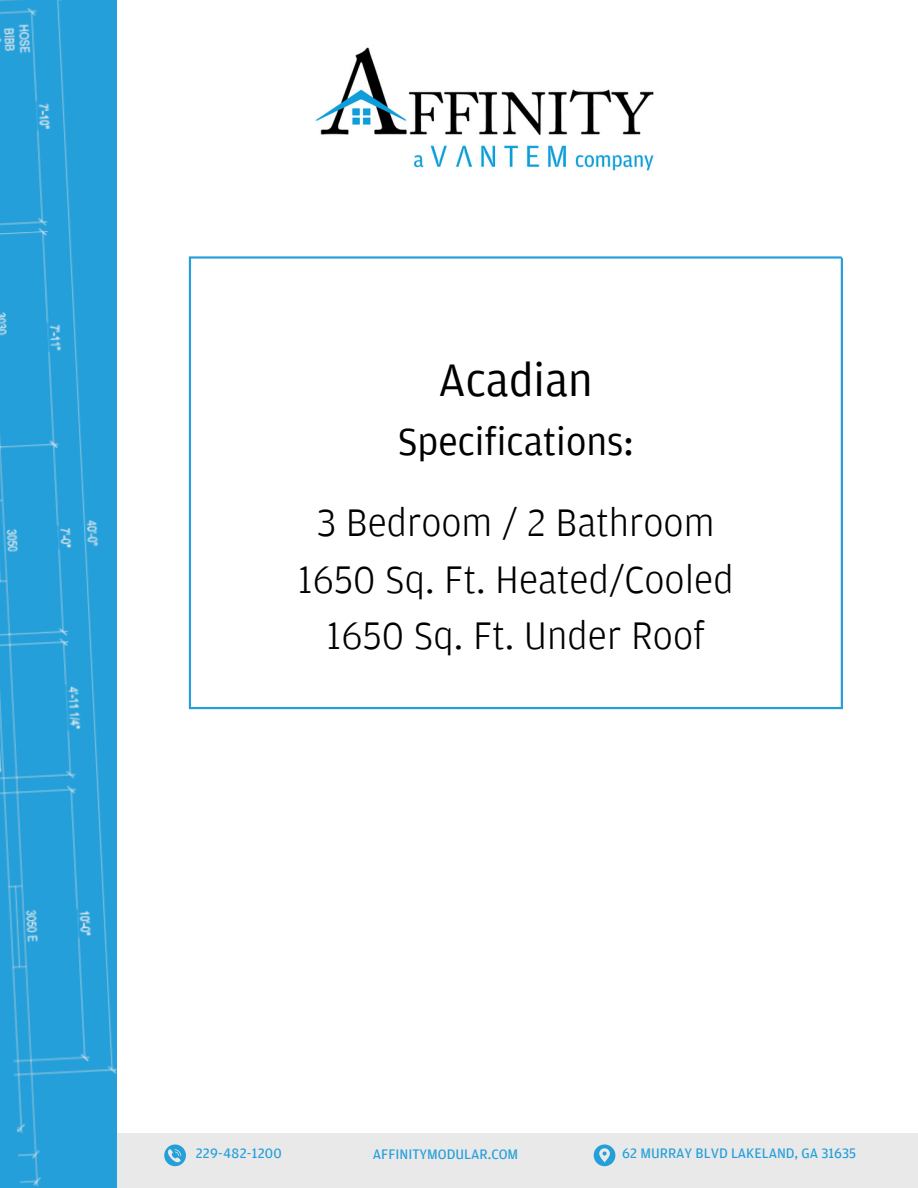
<style>
.page{position:relative;width:918px;height:1188px;background:#fff}
.page>*{position:absolute;margin:0;border:0;box-sizing:border-box;transform-origin:0 0}
.t1{font:48px "Amplitude";color:#000}
.t2{font:300 40.5px "Amplitude";color:#000}
.t3{font:40.5px "Amplitude";color:#000}
.t4{font:14.55px "Amplitude";color:#249fda}
.t5{font:14.55px "Amplitude";letter-spacing:.02em;color:#249fda}
</style>
<div class="page">
<div style="left:92px;top:1134px;width:826px;height:54px;background:#e9e9e9"></div>
<svg style="left:594px;top:1144px;width:21px;height:22px"></svg>
<svg style="left:164px;top:1144px;width:22px;height:22px"></svg>
<img style="left:0;top:0;width:136px;height:1188px">
<img style="left:315px;top:47px;width:339px;height:124px">
<svg style="left:188px;top:256px;width:655px;height:454px"></svg>
<p class="t1" style="left:438px;top:362px;width:156px">Acadian</p>
<p class="t3" style="left:398px;top:427px;width:237px">Specifications:</p>
<p class="t2" style="left:317px;top:508px;width:399px">3 Bedroom / 2 Bathroom</p>
<p class="t2" style="left:298px;top:564px;width:437px">1650 Sq. Ft. Heated/Cooled</p>
<p class="t2" style="left:327px;top:621px;width:380px">1650 Sq. Ft. Under Roof</p>
<p class="t5" style="left:196px;top:1147px;width:88px">229-482-1200</p>
<p class="t4" style="left:373px;top:1148px;width:147px">AFFINITYMODULAR.COM</p>
<p class="t4" style="left:622px;top:1148px;width:235px">62 MURRAY BLVD LAKELAND, GA 31635</p>
</div>
